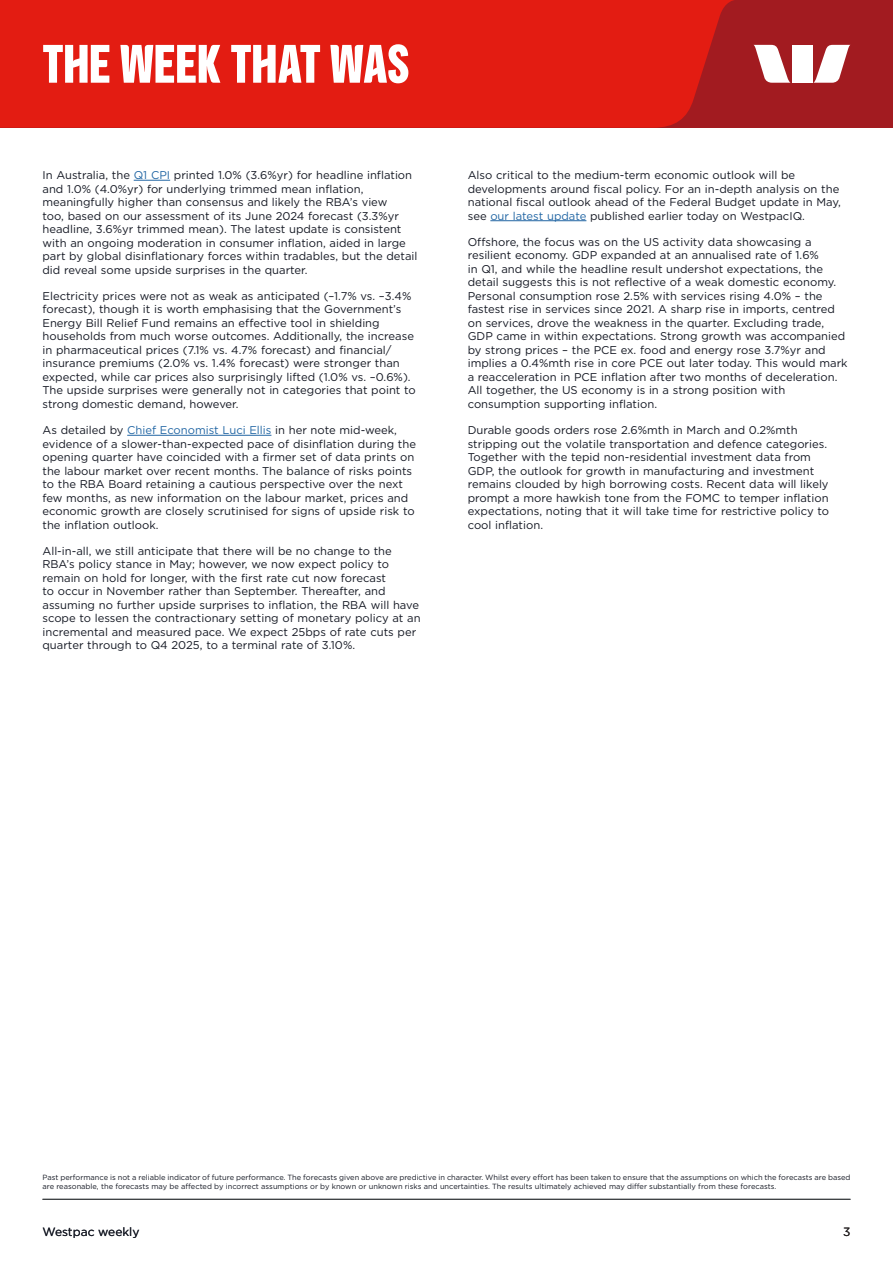
<style>
.page{position:relative;width:893px;height:1263px;background:#fff}
.page>*{position:absolute;margin:0;border:0;box-sizing:border-box;transform-origin:0 0}
.t1{font:700 54px "Westpac";color:#fff}
.t2{font:12px "Gotham";color:#141823}
.t3{font:12px "Gotham";color:#231f20}
.t4{font:11.25px/13.5px "Gotham";color:#141823}
.t5{font:7.5px/9px "Gotham";color:#141823}
.s1{color:#2266a4}
</style>
<div class="page">
<hr style="left:43px;top:1199px;width:807px;height:1px;background:#383b3f">
<div style="left:0;top:0;width:893px;height:128px;background:#a21b20"></div>
<div style="left:0;top:0;width:734px;height:128px;background:#e31c12"></div>
<svg style="left:754px;top:45px;width:37px;height:38px"></svg>
<svg style="left:813px;top:45px;width:37px;height:38px"></svg>
<div style="left:792px;top:45px;width:20px;height:38px;background:#fff"></div>
<hr style="left:134px;top:180px;width:36px;height:1px;background:#2266a4">
<hr style="left:127px;top:435px;width:144px;height:1px;background:#2266a4">
<hr style="left:490px;top:220px;width:96px;height:1px;background:#2266a4">
<h1 class="t1" style="left:43px;top:32px;width:369px">THE WEEK THAT WAS</h1>
<p class="t4" style="left:43px;top:168px;width:376px">In Australia, the <span class="s1">Q1 CPI</span> printed 1.0% (3.6%yr) for headline inflation and 1.0% (4.0%yr) for underlying trimmed mean inflation, meaningfully higher than consensus and likely the RBA’s view<br>too, based on our assessment of its June 2024 forecast (3.3%yr headline, 3.6%yr trimmed mean). The latest update is consistent with an ongoing moderation in consumer inflation, aided in large part by global disinflationary forces within tradables, but the detail did reveal some upside surprises in the quarter.</p>
<p class="t4" style="left:43px;top:289px;width:375px">Electricity prices were not as weak as anticipated (–1.7% vs. –3.4% forecast), though it is worth emphasising that the Government’s Energy Bill Relief Fund remains an effective tool in shielding households from much worse outcomes. Additionally, the increase in pharmaceutical prices (7.1% vs. 4.7% forecast) and financial/ insurance premiums (2.0% vs. 1.4% forecast) were stronger than expected, while car prices also surprisingly lifted (1.0% vs. –0.6%).<br>The upside surprises were generally not in categories that point to strong domestic demand, however.</p>
<p class="t4" style="left:43px;top:423px;width:375px">As detailed by <span class="s1">Chief Economist Luci Ellis</span> in her note mid-week, evidence of a slower-than-expected pace of disinflation during the opening quarter have coincided with a firmer set of data prints on the labour market over recent months. The balance of risks points to the RBA Board retaining a cautious perspective over the next few months, as new information on the labour market, prices and economic growth are closely scrutinised for signs of upside risk to the inflation outlook.</p>
<p class="t4" style="left:43px;top:544px;width:380px">All-in-all, we still anticipate that there will be no change to the RBA’s policy stance in May; however, we now expect policy to remain on hold for longer, with the first rate cut now forecast<br>to occur in November rather than September. Thereafter, and assuming no further upside surprises to inflation, the RBA will have scope to lessen the contractionary setting of monetary policy at an incremental and measured pace. We expect 25bps of rate cuts per quarter through to Q4 2025, to a terminal rate of 3.10%.</p>
<p class="t4" style="left:468px;top:168px;width:375px">Also critical to the medium-term economic outlook will be developments around fiscal policy. For an in-depth analysis on the national fiscal outlook ahead of the Federal Budget update in May, see <span class="s1">our latest update</span> published earlier today on WestpacIQ.</p>
<p class="t4" style="left:468px;top:235px;width:381px">Offshore, the focus was on the US activity data showcasing a resilient economy. GDP expanded at an annualised rate of 1.6%<br>in Q1, and while the headline result undershot expectations, the detail suggests this is not reflective of a weak domestic economy.<br>Personal consumption rose 2.5% with services rising 4.0% – the fastest rise in services since 2021. A sharp rise in imports, centred on services, drove the weakness in the quarter. Excluding trade, GDP came in within expectations. Strong growth was accompanied by strong prices – the PCE ex. food and energy rose 3.7%yr and implies a 0.4%mth rise in core PCE out later today. This would mark a reacceleration in PCE inflation after two months of deceleration.<br>All together, the US economy is in a strong position with consumption supporting inflation.</p>
<p class="t4" style="left:468px;top:423px;width:363px">Durable goods orders rose 2.6%mth in March and 0.2%mth stripping out the volatile transportation and defence categories.<br>Together with the tepid non-residential investment data from GDP, the outlook for growth in manufacturing and investment remains clouded by high borrowing costs. Recent data will likely prompt a more hawkish tone from the FOMC to temper inflation expectations, noting that it will take time for restrictive policy to cool inflation.</p>
<p class="t5" style="left:43px;top:1172px;width:809px">Past performance is not a reliable indicator of future performance. The forecasts given above are predictive in character. Whilst every effort has been taken to ensure that the assumptions on which the forecasts are based are reasonable, the forecasts may be affected by incorrect assumptions or by known or unknown risks and uncertainties. The results ultimately achieved may differ substantially from these forecasts.</p>
<p class="t2" style="left:43px;top:1224px;width:98px">Westpac weekly</p>
<p class="t3" style="left:843px;top:1224px;width:9px">3</p>
</div>
